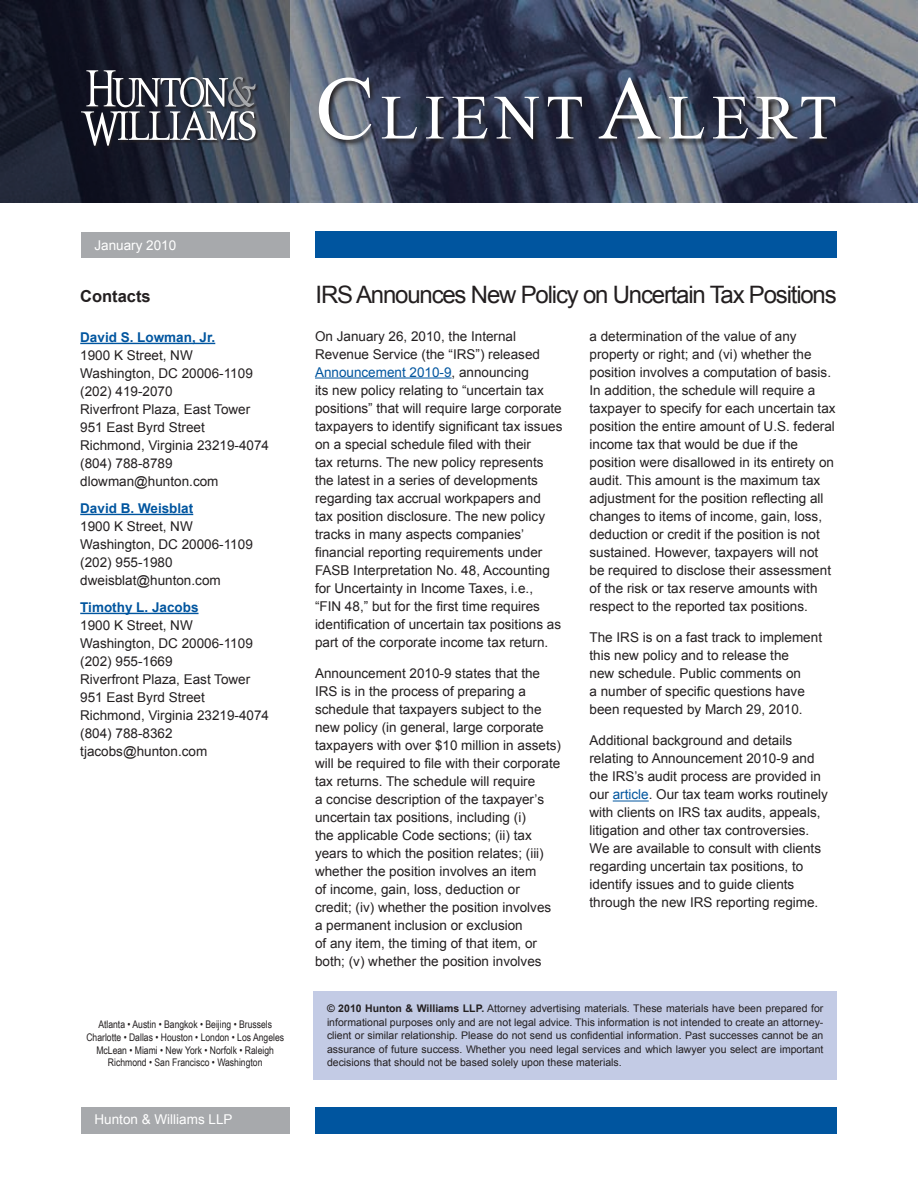
<style>
.page{position:relative;width:918px;height:1188px;background:#fff}
.page>*{position:absolute;margin:0;border:0;box-sizing:border-box;transform-origin:0 0}
.Masthead_title_1_lin{font:63px "Times New Roman";letter-spacing:.1em;color:#fff}
.Header_1{font:24px "Arial";letter-spacing:-.05em;color:#231f20}
.Contact_main_title{font:700 16.5px "Arial";color:#231f20}
.body_text{font:13.5px/18px "Arial";color:#231f20}
.contact_body_text{font:13.5px/18px "Arial";color:#231f20}
.contact_name{font:700 13.5px "Arial";color:#00559f}
.LLP___Date{font:13.5px "Arial";color:#fff}
.body_text-2{font:13.5px "Arial";color:#fff}
.disclaimer{font:10.5px/13.5px "Arial";color:#231f20;text-align:justify}
.office_listing{font:10.5px/12.6px "Arial Narrow";color:#231f20;text-align:center}
.s1{font-size:90px}
.s2{color:#00559f}
.s3{font-weight:700}
</style>
<div class="page">
<div style="left:316px;top:1108px;width:521px;height:26px;background:#00559f"></div>
<div style="left:316px;top:231px;width:521px;height:27px;background:#00559f"></div>
<div style="left:81px;top:232px;width:209px;height:25px;background:#a7a9ac"></div>
<div style="left:81px;top:1108px;width:209px;height:26px;background:#a7a9ac"></div>
<img style="left:290px;top:0;width:628px;height:202px">
<svg style="left:0;top:0;width:290px;height:202px;background:#252b3a"></svg>
<div style="left:81px;top:71px;width:177px;height:78px;background:#231f20;opacity:.75"></div>
<svg style="left:81px;top:70px;width:175px;height:76px"></svg>
<svg style="left:317px;top:77px;width:526px;height:70px;background:#3b4256"></svg>
<hr style="left:315px;top:378px;width:137px;height:1px;background:#00559f">
<hr style="left:613px;top:801px;width:36px;height:1px;background:#00559f">
<hr style="left:80px;top:343px;width:135px;height:1px;background:#00559f">
<hr style="left:80px;top:514px;width:113px;height:1px;background:#00559f">
<hr style="left:80px;top:613px;width:119px;height:1px;background:#00559f">
<div style="left:314px;top:991px;width:523px;height:89px;background:#c3cbe5"></div>
<p class="Masthead_title_1_lin" style="left:316px;top:75px;width:523px"><span class="s1">C</span>LIENT <span class="s1">A</span>LERT</p>
<p class="body_text-2" style="left:94px;top:236px;width:83px">January 2010</p>
<p class="Contact_main_title" style="left:80px;top:285px;width:72px">Contacts</p>
<p class="contact_name" style="left:80px;top:328px;width:137px">David S. Lowman, Jr.</p>
<p class="contact_body_text" style="left:80px;top:346px;width:114px">1900 K Street, NW</p>
<p class="contact_body_text" style="left:80px;top:364px;width:174px">Washington, DC 20006-1109</p>
<p class="contact_body_text" style="left:80px;top:382px;width:94px">(202) 419-2070</p>
<p class="contact_body_text" style="left:80px;top:400px;width:172px">Riverfront Plaza, East Tower</p>
<p class="contact_body_text" style="left:80px;top:418px;width:126px">951 East Byrd Street</p>
<p class="contact_body_text" style="left:80px;top:436px;width:190px">Richmond, Virginia 23219-4074 (804) 788-8789</p>
<p class="contact_body_text" style="left:80px;top:472px;width:140px">dlowman@hunton.com</p>
<p class="contact_name" style="left:80px;top:499px;width:115px">David B. Weisblat</p>
<p class="contact_body_text" style="left:80px;top:517px;width:114px">1900 K Street, NW</p>
<p class="contact_body_text" style="left:80px;top:535px;width:174px">Washington, DC 20006-1109</p>
<p class="contact_body_text" style="left:80px;top:553px;width:94px">(202) 955-1980</p>
<p class="contact_body_text" style="left:80px;top:571px;width:142px">dweisblat@hunton.com</p>
<p class="contact_name" style="left:80px;top:598px;width:120px">Timothy L. Jacobs</p>
<p class="contact_body_text" style="left:80px;top:616px;width:114px">1900 K Street, NW</p>
<p class="contact_body_text" style="left:80px;top:634px;width:174px">Washington, DC 20006-1109</p>
<p class="contact_body_text" style="left:80px;top:652px;width:94px">(202) 955-1669</p>
<p class="contact_body_text" style="left:80px;top:670px;width:172px">Riverfront Plaza, East Tower</p>
<p class="contact_body_text" style="left:80px;top:688px;width:126px">951 East Byrd Street</p>
<p class="contact_body_text" style="left:80px;top:706px;width:190px">Richmond, Virginia 23219-4074 (804) 788-8362</p>
<p class="contact_body_text" style="left:80px;top:742px;width:129px">tjacobs@hunton.com</p>
<p class="office_listing" style="left:86px;top:1018px;width:199px">Atlanta • Austin • Bangkok • Beijing • Brussels Charlotte • Dallas • Houston • London • Los Angeles McLean • Miami • New York • Norfolk • Raleigh Richmond • San Francisco • Washington</p>
<p class="LLP___Date" style="left:94px;top:1111px;width:140px">Hunton &amp; Williams LLP</p>
<p class="Header_1" style="left:316px;top:279px;width:523px">IRS Announces New Policy on Uncertain Tax Positions</p>
<p class="body_text" style="left:315px;top:327px;width:249px">On January 26, 2010, the Internal Revenue Service (the “IRS”) released <span class="s2">Announcement 2010-9</span>, announcing<br>its new policy relating to “uncertain tax positions” that will require large corporate taxpayers to identify significant tax issues on a special schedule filed with their<br>tax returns. The new policy represents the latest in a series of developments regarding tax accrual workpapers and<br>tax position disclosure. The new policy tracks in many aspects companies’ financial reporting requirements under FASB Interpretation No. 48, Accounting for Uncertainty in Income Taxes, i.e., “FIN 48,” but for the first time requires identification of uncertain tax positions as part of the corporate income tax return.</p>
<p class="body_text" style="left:315px;top:664px;width:248px">Announcement 2010-9 states that the IRS is in the process of preparing a schedule that taxpayers subject to the new policy (in general, large corporate taxpayers with over $10 million in assets) will be required to file with their corporate tax returns. The schedule will require<br>a concise description of the taxpayer’s uncertain tax positions, including (i)<br>the applicable Code sections; (ii) tax years to which the position relates; (iii) whether the position involves an item<br>of income, gain, loss, deduction or<br>credit; (iv) whether the position involves a permanent inclusion or exclusion<br>of any item, the timing of that item, or both; (v) whether the position involves</p>
<p class="body_text" style="left:590px;top:327px;width:248px">a determination of the value of any property or right; and (vi) whether the position involves a computation of basis.<br>In addition, the schedule will require a taxpayer to specify for each uncertain tax position the entire amount of U.S. federal income tax that would be due if the position were disallowed in its entirety on audit. This amount is the maximum tax adjustment for the position reflecting all changes to items of income, gain, loss, deduction or credit if the position is not sustained. However, taxpayers will not be required to disclose their assessment of the risk or tax reserve amounts with respect to the reported tax positions.</p>
<p class="body_text" style="left:590px;top:628px;width:234px">The IRS is on a fast track to implement this new policy and to release the<br>new schedule. Public comments on<br>a number of specific questions have been requested by March 29, 2010.</p>
<p class="body_text" style="left:590px;top:732px;width:240px">Additional background and details relating to Announcement 2010-9 and the IRS’s audit process are provided in our <span class="s2">article</span>. Our tax team works routinely with clients on IRS tax audits, appeals, litigation and other tax controversies.<br>We are available to consult with clients regarding uncertain tax positions, to identify issues and to guide clients through the new IRS reporting regime.</p>
<p class="disclaimer" style="left:327px;top:1002px;width:498px"><span class="s3">© 2010 Hunton &amp; Williams LLP.</span> Attorney advertising materials. These materials have been prepared for informational purposes only and are not legal advice. This information is not intended to create an attorney&shy;client or similar relationship. Please do not send us confidential information. Past successes cannot be an assurance of future success. Whether you need legal services and which lawyer you select are important decisions that should not be based solely upon these materials.</p>
</div>
